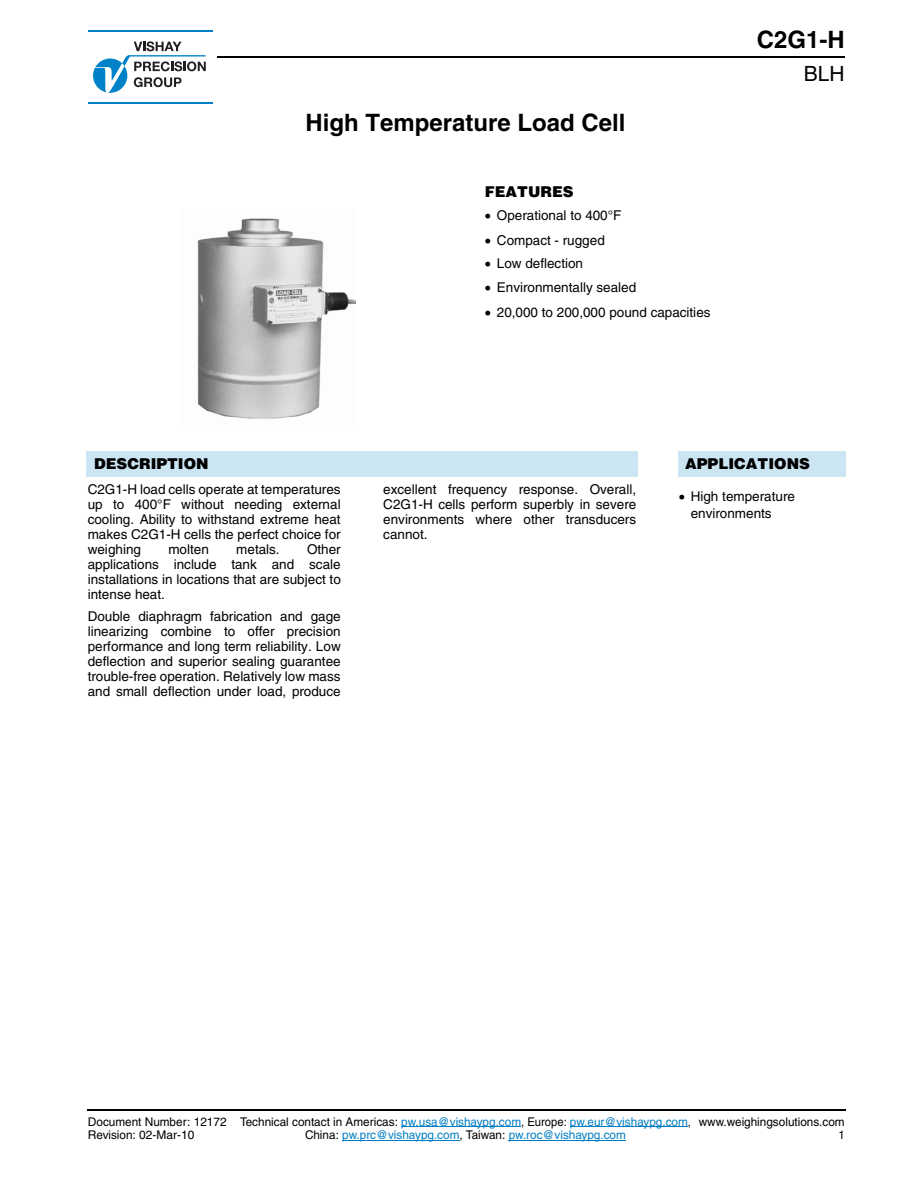
<style>
.page{position:relative;width:918px;height:1188px;background:#fff}
.page>*{position:absolute;margin:0;border:0;box-sizing:border-box;transform-origin:0 0}
.t1{font:700 24px "Helvetica";color:#000}
.t2{font:21px "Helvetica";color:#000}
.t3{font:900 15px "Helvetica";color:#000}
.t4{font:13.5px/15px "Helvetica";color:#000;text-align:justify}
.t5{font:12px/13.6px "Helvetica";color:#000}
.t6{font:12px "Helvetica";color:#007ec4}
.t7{font:12px "Helvetica";color:#000;scale:.94 1}
.s1{color:#007ec4}
.s2{color:#000}
</style>
<div class="page">
<hr style="left:217px;top:56px;width:628px;height:1px;background:#000">
<svg style="left:93px;top:41px;width:113px;height:52px"></svg>
<hr style="left:88px;top:30px;width:124px;height:2px;background:#0082c8">
<hr style="left:88px;top:102px;width:124px;height:2px;background:#0082c8">
<hr style="left:401px;top:1126px;width:120px;height:1px;background:#007ec4">
<hr style="left:570px;top:1126px;width:118px;height:1px;background:#007ec4">
<hr style="left:342px;top:1140px;width:117px;height:1px;background:#007ec4">
<hr style="left:509px;top:1140px;width:117px;height:1px;background:#007ec4">
<hr style="left:88px;top:1109px;width:758px;height:2px;background:#000">
<div style="left:679px;top:452px;width:166px;height:24px;background:#cce5f3"></div>
<hr style="left:678px;top:475px;width:167px;height:2px;background:#cce5f3">
<hr style="left:678px;top:452px;width:2px;height:24px;background:#cce5f3">
<div style="left:87px;top:452px;width:550px;height:24px;background:#cce5f3"></div>
<hr style="left:86px;top:475px;width:551px;height:2px;background:#cce5f3">
<hr style="left:86px;top:452px;width:2px;height:24px;background:#cce5f3">
<img style="left:197px;top:218px;width:159px;height:201px">
<h1 class="t1" style="left:305px;top:114px;width:322px">High Temperature Load Cell</h1>
<p class="t3" style="left:485px;top:187px;width:90px">FEATURES</p>
<p class="t4" style="left:485px;top:210px;width:138px">• Operational to 400°F</p>
<p class="t4" style="left:485px;top:234px;width:122px">• Compact - rugged</p>
<p class="t4" style="left:485px;top:258px;width:100px">• Low deflection</p>
<p class="t4" style="left:485px;top:282px;width:153px">• Environmentally sealed</p>
<p class="t4" style="left:485px;top:306px;width:227px">• 20,000 to 200,000 pound capacities</p>
<h1 class="t1" style="left:757px;top:31px;width:89px">C2G1-H</h1>
<h2 class="t2" style="left:804px;top:65px;width:42px">BLH</h2>
<p class="t3" style="left:94px;top:458px;width:116px">DESCRIPTION</p>
<p class="t4" style="left:88px;top:483px;width:254px">C2G1-H load cells operate at temperatures up to 400°F without needing external cooling. Ability to withstand extreme heat makes C2G1-H cells the perfect choice for weighing</p>
<p class="t4" style="left:88px;top:543px;width:255px;text-indent:219px">Other applications include tank and scale installations in locations that are subject to intense heat.</p>
<p class="t4" style="left:88px;top:610px;width:254px">Double diaphragm fabrication and gage linearizing combine to offer precision performance and long term reliability. Low deflection and superior sealing guarantee trouble-free operation. Relatively low mass and small deflection under load, produce</p>
<p class="t4" style="left:168px;top:543px;width:42px">molten</p>
<p class="t4" style="left:236px;top:543px;width:45px">metals.</p>
<p class="t4" style="left:383px;top:483px;width:254px">excellent frequency response. Overall, C2G1-H cells perform superbly in severe environments where other transducers cannot.</p>
<p class="t3" style="left:685px;top:458px;width:126px">APPLICATIONS</p>
<p class="t4" style="left:691px;top:490px;width:106px;line-height:16.5px;text-indent:-12px">• High temperature environments</p>
<p class="t5" style="left:88px;top:1116px;width:758px">Document Number: 12172 Technical contact in Americas: <span class="s1">pw.usa@vishaypg.com</span>, Europe: <span class="s1">pw.eur@vishaypg.com</span>, www.weighingsolutions.com<br>Revision: 02-Mar-10</p>
<p class="t6" style="left:305px;top:1131px;width:322px"><span class="s2">China:</span> pw.prc@vishaypg.com<span class="s2">, Taiwan:</span> pw.roc@vishaypg.com</p>
<p class="t7" style="left:838px;top:1131px;width:8px">1</p>
</div>
